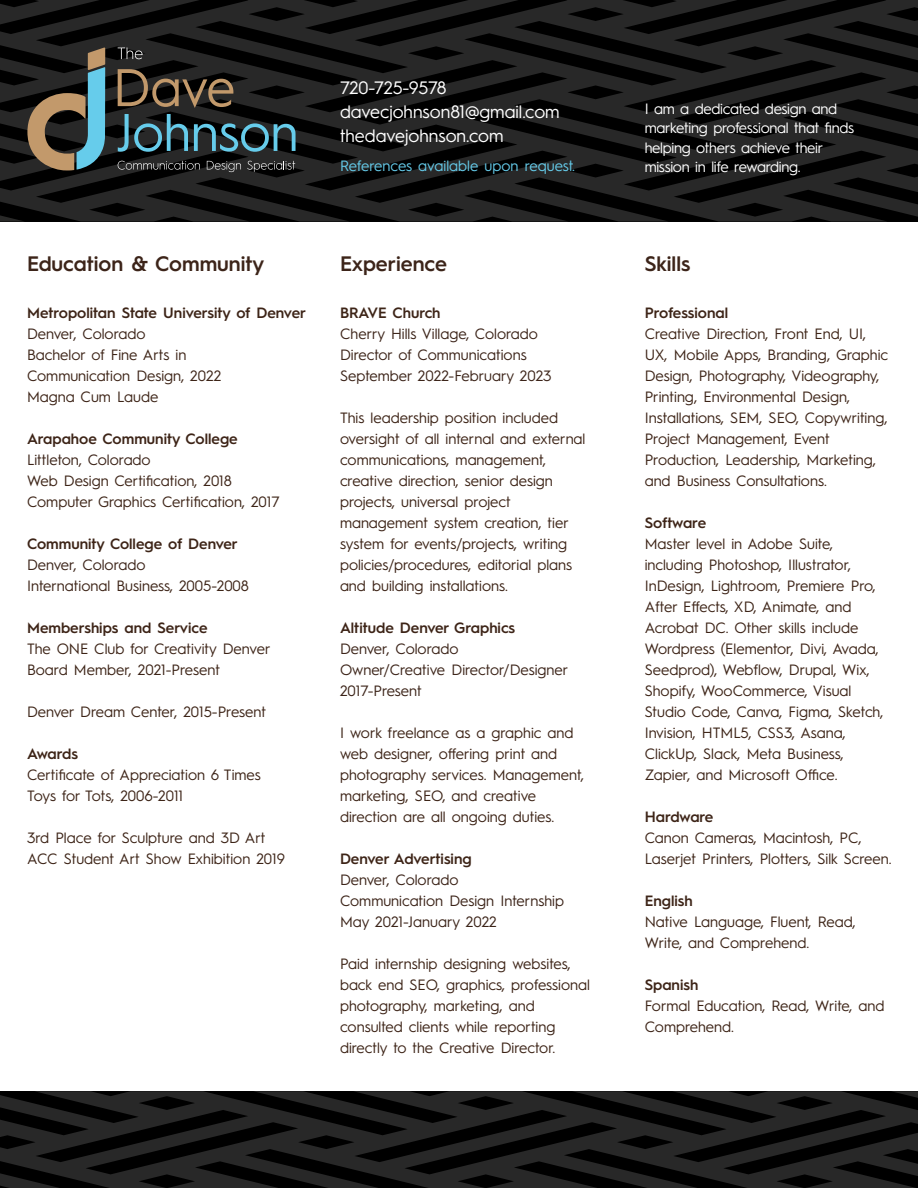
<style>
.page{position:relative;width:918px;height:1188px;background:#fff}
.page>*{position:absolute;margin:0;border:0;box-sizing:border-box;transform-origin:0 0}
.t1{font:600 21px "Hurme Geometric Sans 1";color:#3c2419}
.t2{font:18px/24px "Hurme Geometric Sans 1";color:#fff}
.t3{font:15px/21px "Hurme Geometric Sans 1";color:#3d2417}
.t4{font:15px/21px "Hurme Geometric Sans 1";color:#3c2419}
.t5{font:600 15px "Hurme Geometric Sans 1";color:#3d2417}
.t6{font:15px/19.5px "Hurme Geometric Sans 1";letter-spacing:-.02em;color:#fff}
.t7{font:15px "Hurme Geometric Sans 1";color:#65cbea}
</style>
<div class="page">
<svg style="left:0;top:0;width:918px;height:222px;background:#181818"></svg>
<svg style="left:0;top:1091px;width:918px;height:97px;background:#171717"></svg>
<svg style="left:118px;top:69px;width:115px;height:39px;background:#44382c"></svg>
<svg style="left:118px;top:114px;width:70px;height:38px;background:#2d4a52"></svg>
<svg style="left:194px;top:123px;width:102px;height:29px;background:#30535d"></svg>
<svg style="left:27px;top:47px;width:78px;height:124px;background:#4f5751"></svg>
<svg style="left:118px;top:161px;width:82px;height:9px"></svg>
<svg style="left:207px;top:161px;width:34px;height:11px"></svg>
<svg style="left:247px;top:161px;width:48px;height:11px"></svg>
<svg style="left:118px;top:48px;width:25px;height:11px"></svg>
<p class="t2" style="left:340px;top:74px;width:221px">720-725-9578 davecjohnson81@gmail.com thedavejohnson.com</p>
<p class="t7" style="left:340px;top:156px;width:237px">References available upon request.</p>
<p class="t6" style="left:645px;top:98px;width:211px">I am a dedicated design and marketing professional that finds helping others achieve their mission in life rewarding.</p>
<h1 class="t1" style="left:340px;top:249px;width:108px">Experience</h1>
<p class="t5" style="left:340px;top:302px;width:102px">BRAVE Church</p>
<p class="t4" style="left:340px;top:322px;width:213px">Cherry Hills Village, Colorado<br>Director of Communications<br>September 2022-February 2023</p>
<p class="t3" style="left:340px;top:406px;width:247px">This leadership position included oversight of all internal and external communications, management, creative direction, senior design projects, universal project management system creation, tier system for events/projects, writing policies/procedures, editorial plans and building installations.</p>
<p class="t5" style="left:340px;top:617px;width:177px">Altitude Denver Graphics</p>
<p class="t4" style="left:340px;top:637px;width:230px">Denver, Colorado<br>Owner/Creative Director/Designer<br>2017-Present</p>
<p class="t3" style="left:340px;top:721px;width:245px">I work freelance as a graphic and web designer, offering print and photography services. Management, marketing, SEO, and creative direction are all ongoing duties.</p>
<p class="t5" style="left:340px;top:848px;width:133px">Denver Advertising</p>
<p class="t4" style="left:340px;top:868px;width:226px">Denver, Colorado<br>Communication Design Internship<br>May 2021-January 2022</p>
<p class="t3" style="left:340px;top:952px;width:252px">Paid internship designing websites, back end SEO, graphics, professional photography, marketing, and consulted clients while reporting directly to the Creative Director.</p>
<h1 class="t1" style="left:27px;top:249px;width:239px">Education &amp; Community</h1>
<h1 class="t1" style="left:645px;top:249px;width:47px">Skills</h1>
<p class="t5" style="left:27px;top:302px;width:281px">Metropolitan State University of Denver</p>
<p class="t4" style="left:27px;top:322px;width:120px">Denver, Colorado</p>
<p class="t3" style="left:27px;top:343px;width:196px">Bachelor of Fine Arts in<br>Communication Design, 2022<br>Magna Cum Laude</p>
<p class="t5" style="left:27px;top:428px;width:212px">Arapahoe Community College</p>
<p class="t4" style="left:27px;top:448px;width:125px">Littleton, Colorado</p>
<p class="t3" style="left:27px;top:469px;width:254px">Web Design Certification, 2018<br>Computer Graphics Certification, 2017</p>
<p class="t5" style="left:27px;top:533px;width:212px">Community College of Denver</p>
<p class="t4" style="left:27px;top:553px;width:120px">Denver, Colorado</p>
<p class="t3" style="left:27px;top:574px;width:224px">International Business, 2005-2008</p>
<p class="t5" style="left:27px;top:617px;width:182px">Memberships and Service</p>
<p class="t3" style="left:27px;top:637px;width:245px">The ONE Club for Creativity Denver<br>Board Member, 2021-Present</p>
<p class="t3" style="left:27px;top:700px;width:241px">Denver Dream Center, 2015-Present</p>
<p class="t5" style="left:27px;top:743px;width:53px">Awards</p>
<p class="t3" style="left:27px;top:763px;width:235px">Certificate of Appreciation 6 Times<br>Toys for Tots, 2006-2011</p>
<p class="t3" style="left:27px;top:826px;width:260px">3rd Place for Sculpture and 3D Art<br>ACC Student Art Show Exhibition 2019</p>
<p class="t5" style="left:645px;top:302px;width:85px">Professional</p>
<p class="t3" style="left:645px;top:322px;width:245px">Creative Direction, Front End, UI, UX, Mobile Apps, Branding, Graphic Design, Photography, Videography, Printing, Environmental Design, Installations, SEM, SEO, Copywriting, Project Management, Event Production, Leadership, Marketing, and Business Consultations.</p>
<p class="t5" style="left:645px;top:512px;width:63px">Software</p>
<p class="t3" style="left:645px;top:532px;width:240px">Master level in Adobe Suite, including Photoshop, Illustrator, InDesign, Lightroom, Premiere Pro, After Effects, XD, Animate, and Acrobat DC. Other skills include Wordpress (Elementor, Divi, Avada, Seedprod), Webflow, Drupal, Wix, Shopify, WooCommerce, Visual Studio Code, Canva, Figma, Sketch, Invision, HTML5, CSS3, Asana, ClickUp, Slack, Meta Business, Zapier, and Microsoft Office.</p>
<p class="t5" style="left:645px;top:806px;width:70px">Hardware</p>
<p class="t3" style="left:645px;top:826px;width:248px">Canon Cameras, Macintosh, PC,<br>Laserjet Printers, Plotters, Silk Screen.</p>
<p class="t5" style="left:645px;top:890px;width:50px">English</p>
<p class="t3" style="left:645px;top:910px;width:212px">Native Language, Fluent, Read,<br>Write, and Comprehend.</p>
<p class="t5" style="left:645px;top:974px;width:55px">Spanish</p>
<p class="t3" style="left:645px;top:994px;width:241px">Formal Education, Read, Write, and<br>Comprehend.</p>
</div>
